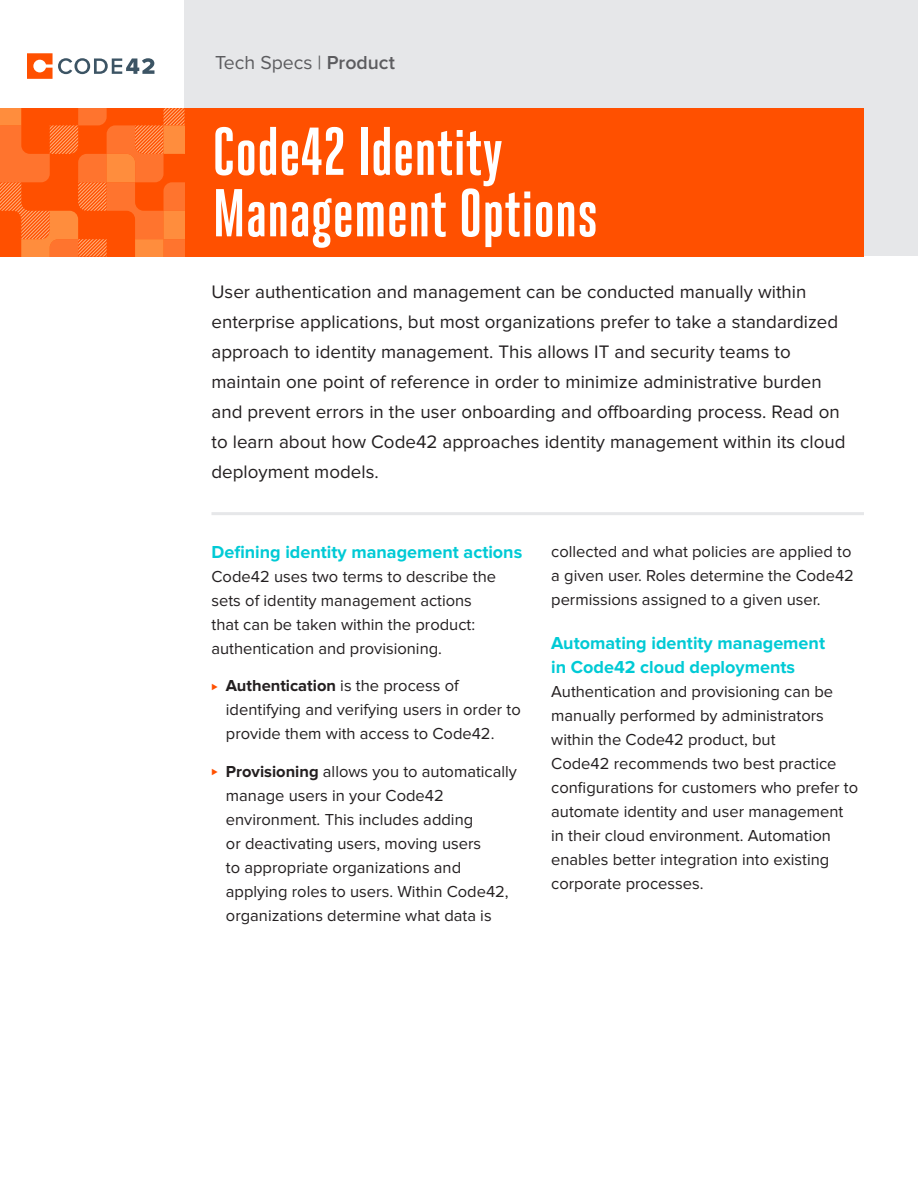
<style>
.page{position:relative;width:918px;height:1188px;background:#fff}
.page>*{position:absolute;margin:0;border:0;box-sizing:border-box;transform-origin:0 0}
.t1{font:700 67.5px/61.5px "Heroic Condensed";color:#fff}
.t2{font:19.5px "Proxima Nova";color:#5c5c5f}
.t3{font:18.75px/30px "Proxima Nova";color:#231f20}
.t4{font:700 18px/24px "Proxima Nova";color:#00cad5}
.t5{font:16.5px/24px "Proxima Nova";color:#231f20}
.s1{font-weight:600}
.s2{font-size:10.5px;color:#ff5000}
.s3{font-weight:700}
</style>
<div class="page">
<div style="left:184px;top:0;width:734px;height:256px;background:#e6e7e9"></div>
<div style="left:184px;top:108px;width:680px;height:148px;background:#ff5000"></div>
<svg style="left:27px;top:53px;width:127px;height:26px"></svg>
<svg style="left:0;top:108px;width:184px;height:149px;background:#ff6a1f"></svg>
<hr style="left:212px;top:512px;width:652px;height:3px;background:#e6e7e9">
<p class="t2" style="left:215px;top:52px;width:181px">Tech Specs | <span class="s1">Product</span></p>
<h1 class="t1" style="left:212px;top:121px;width:387px">Code42 Identity<br>Management Options</h1>
<p class="t3" style="left:212px;top:277px;width:636px">User authentication and management can be conducted manually within enterprise applications, but most organizations prefer to take a standardized approach to identity management. This allows IT and security teams to maintain one point of reference in order to minimize administrative burden and prevent errors in the user onboarding and offboarding process. Read on to learn about how Code42 approaches identity management within its cloud deployment models.</p>
<p class="t4" style="left:212px;top:540px;width:312px">Defining identity management actions</p>
<p class="t5" style="left:212px;top:565px;width:286px">Code42 uses two terms to describe the sets of identity management actions that can be taken within the product: authentication and provisioning.</p>
<p class="t5" style="left:226px;top:674px;width:296px;text-indent:-14px"><span class="s2">⊲</span> <span class="s3">Authentication</span> is the process of identifying and verifying users in order to provide them with access to Code42.</p>
<p class="t5" style="left:226px;top:760px;width:293px;text-indent:-14px"><span class="s2">⊲</span> <span class="s3">Provisioning</span> allows you to automatically manage users in your Code42 environment. This includes adding<br>or deactivating users, moving users<br>to appropriate organizations and applying roles to users. Within Code42, organizations determine what data is</p>
<p class="t5" style="left:551px;top:539px;width:304px">collected and what policies are applied to a given user. Roles determine the Code42 permissions assigned to a given user.</p>
<p class="t4" style="left:551px;top:631px;width:275px">Automating identity management in Code42 cloud deployments</p>
<p class="t5" style="left:551px;top:680px;width:308px">Authentication and provisioning can be manually performed by administrators within the Code42 product, but<br>Code42 recommends two best practice configurations for customers who prefer to automate identity and user management in their cloud environment. Automation enables better integration into existing corporate processes.</p>
</div>
